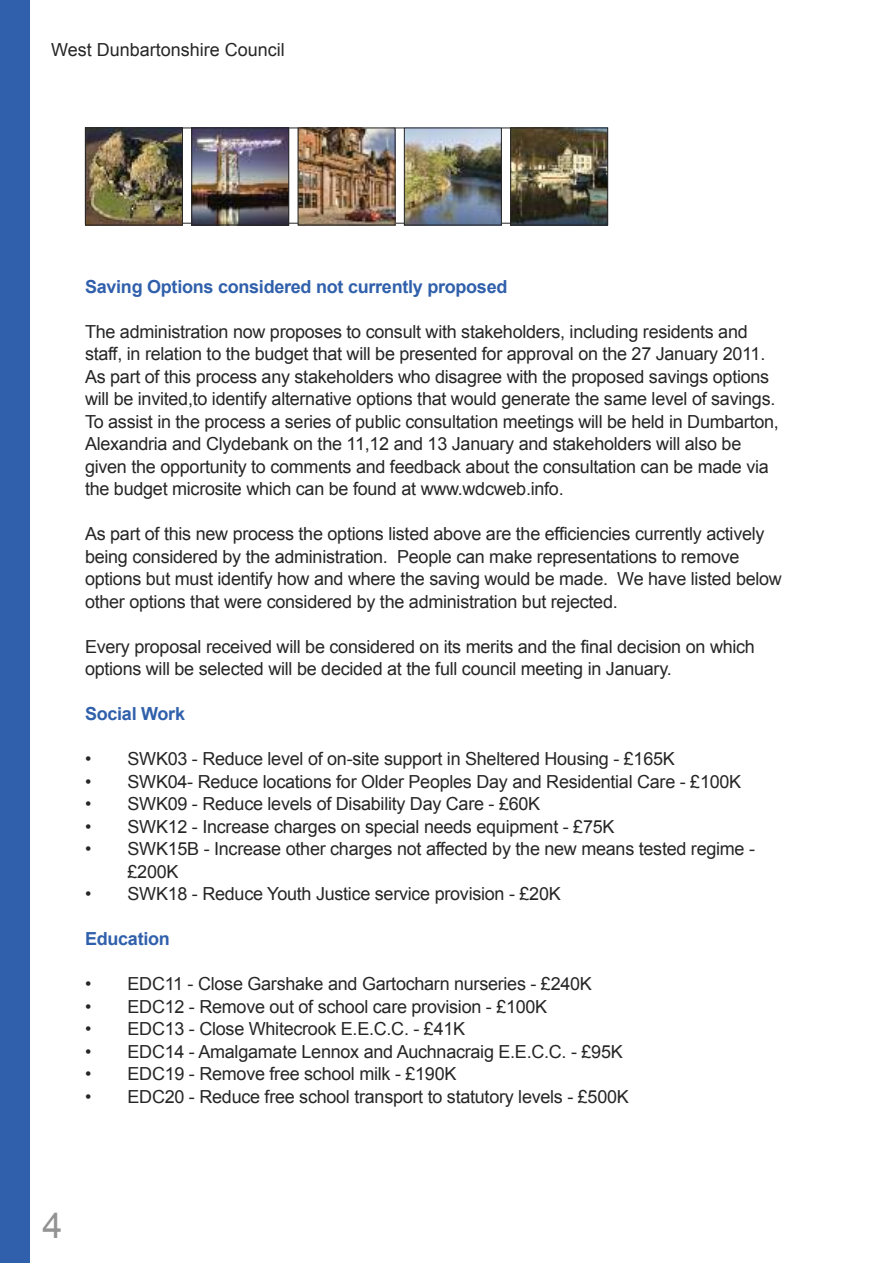
<style>
.page{position:relative;width:893px;height:1263px;background:#fff}
.page>*{position:absolute;margin:0;border:0;box-sizing:border-box;transform-origin:0 0}
.t1{font:36px "Arial";color:#939393}
.t2{font:18px/22.5px "Arial";letter-spacing:-.015em;color:#272627}
.t3{font:700 18px "Arial";letter-spacing:-.015em;color:#3060ab}
</style>
<div class="page">
<div style="left:0;top:0;width:30px;height:1263px;background:#3060ab"></div>
<img style="left:300px;top:130px;width:93px;height:93px">
<div style="left:298px;top:128px;width:97px;height:97px;border:1px solid #272627"></div>
<img style="left:512px;top:130px;width:94px;height:93px">
<div style="left:510px;top:128px;width:98px;height:97px;border:1px solid #272627"></div>
<img style="left:406px;top:130px;width:94px;height:93px">
<div style="left:404px;top:128px;width:98px;height:97px;border:1px solid #272627"></div>
<img style="left:87px;top:130px;width:94px;height:93px">
<div style="left:85px;top:128px;width:98px;height:97px;border:1px solid #272627"></div>
<img style="left:193px;top:130px;width:94px;height:93px">
<div style="left:191px;top:128px;width:98px;height:97px;border:1px solid #272627"></div>
<p class="t2" style="left:51px;top:38px;width:235px">West Dunbartonshire Council</p>
<p class="t3" style="left:85px;top:276px;width:424px">Saving Options considered not currently proposed</p>
<p class="t2" style="left:85px;top:320px;width:695px">The administration now proposes to consult with stakeholders, including residents and staff, in relation to the budget that will be presented for approval on the 27 January 2011.<br>As part of this process any stakeholders who disagree with the proposed savings options will be invited,to identify alternative options that would generate the same level of savings.<br>To assist in the process a series of public consultation meetings will be held in Dumbarton, Alexandria and Clydebank on the 11,12 and 13 January and stakeholders will also be given the opportunity to comments and feedback about the consultation can be made via the budget microsite which can be found at www.wdcweb.info.</p>
<p class="t2" style="left:85px;top:523px;width:698px">As part of this new process the options listed above are the efficiencies currently actively being considered by the administration. People can make representations to remove options but must identify how and where the saving would be made. We have listed below other options that were considered by the administration but rejected.</p>
<p class="t2" style="left:85px;top:635px;width:671px">Every proposal received will be considered on its merits and the final decision on which options will be selected will be decided at the full council meeting in January.</p>
<p class="t3" style="left:85px;top:704px;width:101px">Social Work</p>
<p class="t2" style="left:85px;top:748px;width:591px">• SWK03 - Reduce level of on-site support in Sheltered Housing - £165K</p>
<p class="t2" style="left:85px;top:770px;width:658px">• SWK04- Reduce locations for Older Peoples Day and Residential Care - £100K</p>
<p class="t2" style="left:85px;top:793px;width:457px">• SWK09 - Reduce levels of Disability Day Care - £60K</p>
<p class="t2" style="left:85px;top:815px;width:531px">• SWK12 - Increase charges on special needs equipment - £75K</p>
<p class="t2" style="left:128px;top:838px;width:629px;text-indent:-43px">• SWK15B - Increase other charges not affected by the new means tested regime - £200K</p>
<p class="t2" style="left:85px;top:883px;width:477px">• SWK18 - Reduce Youth Justice service provision - £20K</p>
<p class="t3" style="left:85px;top:929px;width:86px">Education</p>
<p class="t2" style="left:85px;top:973px;width:508px">• EDC11 - Close Garshake and Gartocharn nurseries - £240K</p>
<p class="t2" style="left:85px;top:995px;width:464px">• EDC12 - Remove out of school care provision - £100K</p>
<p class="t2" style="left:85px;top:1018px;width:382px">• EDC13 - Close Whitecrook E.E.C.C. - £41K</p>
<p class="t2" style="left:85px;top:1040px;width:539px">• EDC14 - Amalgamate Lennox and Auchnacraig E.E.C.C. - £95K</p>
<p class="t2" style="left:85px;top:1063px;width:373px">• EDC19 - Remove free school milk - £190K</p>
<p class="t2" style="left:85px;top:1085px;width:545px">• EDC20 - Reduce free school transport to statutory levels - £500K</p>
<h1 class="t1" style="left:43px;top:1205px;width:22px">4</h1>
</div>
